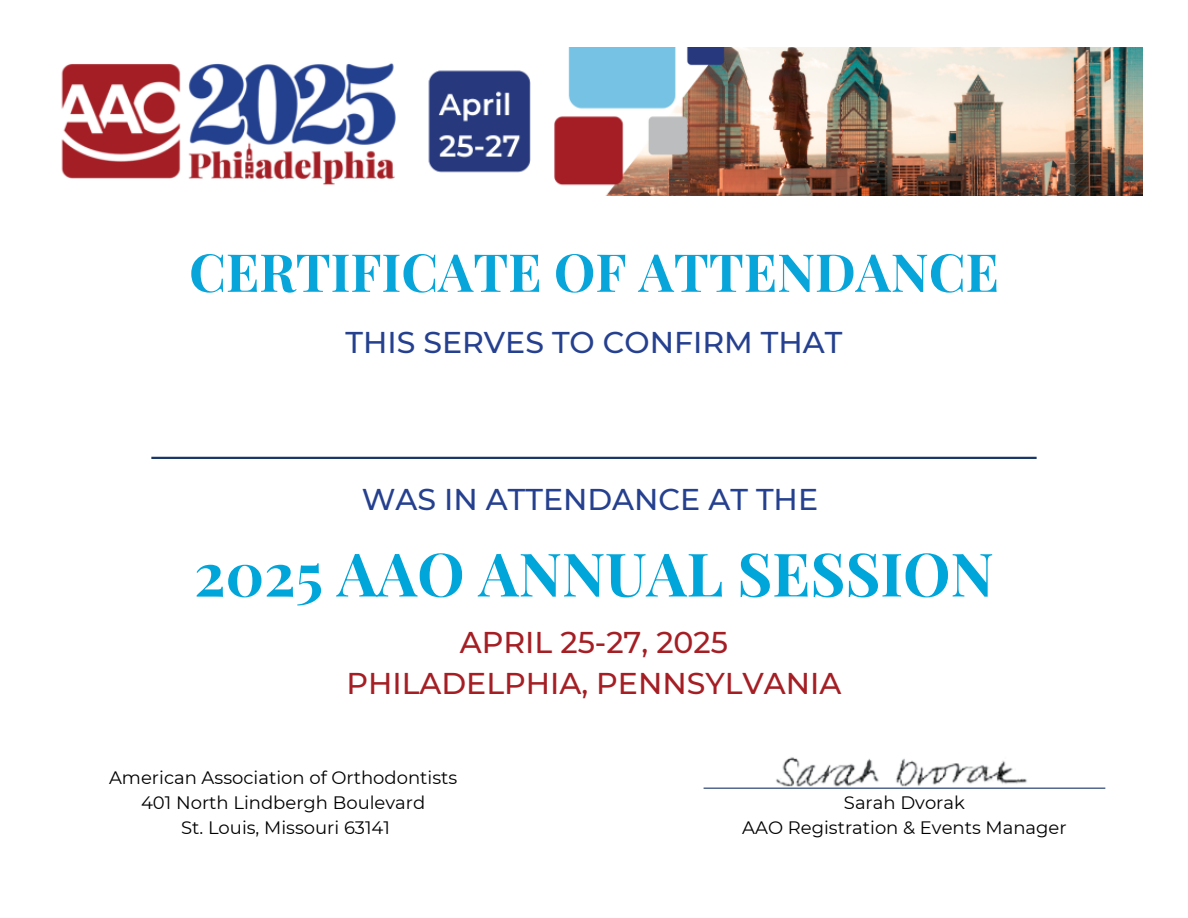
<style>
.page{position:relative;width:1188px;height:918px;background:#fff}
.page>*{position:absolute;margin:0;border:0;box-sizing:border-box;transform-origin:0 0}
.t1{font:700 60px "Playfair Display";color:#00a5d9}
.t2{font:700 52.5px "Playfair Display";color:#07a5d9}
.t3{font:500 30px "Montserrat";color:#25408f}
.t4{font:500 30px/41.7px "Montserrat";color:#a41e24;text-align:center}
.t5{font:18px "Montserrat";color:#000}
</style>
<div class="page">
<hr style="left:704px;top:788px;width:401px;height:1px;background:#193767">
<img style="left:773px;top:757px;width:263px;height:32px">
<hr style="left:151px;top:457px;width:886px;height:2px;background:#193767">
<img style="left:61px;top:48px;width:1081px;height:147px">
<p class="t2" style="left:189px;top:235px;width:811px">CERTIFICATE OF ATTENDANCE</p>
<h3 class="t3" style="left:345px;top:324px;width:499px">THIS SERVES TO CONFIRM THAT</h3>
<h3 class="t3" style="left:362px;top:481px;width:458px">WAS IN ATTENDANCE AT THE</h3>
<h1 class="t1" style="left:194px;top:532px;width:801px">2025 AAO ANNUAL SESSION</h1>
<h3 class="t4" style="left:346px;top:621px;width:497px">APRIL 25-27, 2025<br>PHILADELPHIA, PENNSYLVANIA</h3>
<p class="t5" style="left:109px;top:767px;width:350px">American Association of Orthodontists</p>
<p class="t5" style="left:141px;top:791px;width:286px">401 North Lindbergh Boulevard</p>
<p class="t5" style="left:181px;top:816px;width:210px">St. Louis, Missouri 63141</p>
<p class="t5" style="left:844px;top:791px;width:122px">Sarah Dvorak</p>
<h2 class="t5" style="left:742px;top:816px;width:326px">AAO Registration &amp; Events Manager</h2>
</div>
